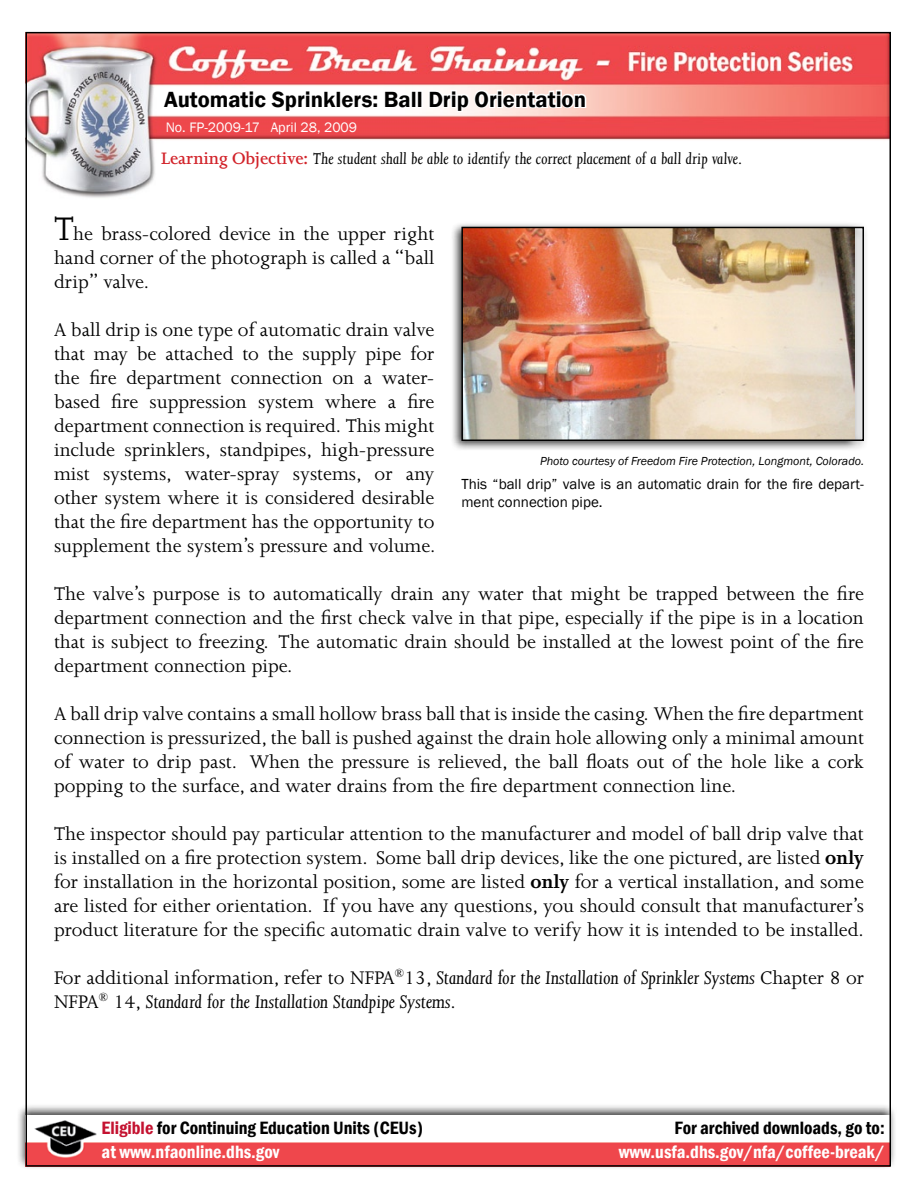
<style>
.page{position:relative;width:918px;height:1188px;background:#fff}
.page>*{position:absolute;margin:0;border:0;box-sizing:border-box;transform-origin:0 0}
.Topic_-_18pt{font:600 22.65px "Franklin Gothic";color:#000}
.Body_text_14pt{font:21px/24px "Joanna MT Std";color:#000;text-align:justify}
.Body_text_14pt-2{font:italic 21px/24px "Joanna MT Std";color:#000}
.t1{font:600 condensed 18.3px "Franklin Gothic";color:#000}
.t2{font:600 condensed 18.3px "Franklin Gothic";color:#fff}
.Body_text_14pt-3{font:italic 18px "Joanna MT Std";color:#000}
.t3{font:15px/18px "Franklin Gothic";color:#000}
.t4{font:14.1px "Franklin Gothic";color:#fff}
.t5{font:italic 12px "Franklin Gothic";color:#000}
.s1{font-weight:600;font-style:normal;font-size:19.05px;color:#d2232a}
.s2{font-size:37.5px}
.s3{font-weight:700}
.s4{font-style:normal}
.s5{color:#c41230}
</style>
<div class="page">
<img style="left:25px;top:33px;width:863px;height:172px">
<svg style="left:160px;top:88px;width:253px;height:29px"></svg>
<svg style="left:427px;top:88px;width:161px;height:29px"></svg>
<div style="left:16px;top:1103px;width:887px;height:73px;background:#000;opacity:.75"></div>
<img style="left:25px;top:1115px;width:863px;height:51px">
<div style="left:450px;top:221px;width:425px;height:238px;background:#000;opacity:.75"></div>
<img style="left:464px;top:230px;width:391px;height:208px">
<div style="left:461px;top:227px;width:403px;height:214px;border:2px solid #000"></div>
<p class="Topic_-_18pt" style="left:164px;top:85px;width:424px">Automatic Sprinklers: Ball Drip Orientation</p>
<p class="t4" style="left:166px;top:118px;width:193px">No. FP-2009-17 April 28, 2009</p>
<p class="Body_text_14pt-3" style="left:161px;top:148px;width:583px"><span class="s1">Learning Objective:</span> The student shall be able to identify the correct placement of a ball drip valve.</p>
<p class="Body_text_14pt" style="left:54px;top:221px;width:382px"><span class="s2">T</span>he brass-colored device in the upper right hand corner of the photograph is called a “ball drip” valve.</p>
<p class="Body_text_14pt" style="left:54px;top:317px;width:383px">A ball drip is one type of automatic drain valve that may be attached to the supply pipe for the fire department connection on a water&shy;based fire suppression system where a fire department connection is required. This might include sprinklers, standpipes, high-pressure mist systems, water-spray systems, or any other system where it is considered desirable that the fire department has the opportunity to supplement the system’s pressure and volume.</p>
<p class="Body_text_14pt" style="left:54px;top:581px;width:812px">The valve’s purpose is to automatically drain any water that might be trapped between the fire department connection and the first check valve in that pipe, especially if the pipe is in a location that is subject to freezing. The automatic drain should be installed at the lowest point of the fire department connection pipe.</p>
<p class="Body_text_14pt" style="left:54px;top:701px;width:812px">A ball drip valve contains a small hollow brass ball that is inside the casing. When the fire department connection is pressurized, the ball is pushed against the drain hole allowing only a minimal amount of water to drip past. When the pressure is relieved, the ball floats out of the hole like a cork popping to the surface, and water drains from the fire department connection line.</p>
<p class="Body_text_14pt" style="left:54px;top:821px;width:812px">The inspector should pay particular attention to the manufacturer and model of ball drip valve that is installed on a fire protection system. Some ball drip devices, like the one pictured, are listed <span class="s3">only </span>for installation in the horizontal position, some are listed <span class="s3">only</span> for a vertical installation, and some are listed for either orientation. If you have any questions, you should consult that manufacturer’s product literature for the specific automatic drain valve to verify how it is intended to be installed.</p>
<p class="Body_text_14pt-2" style="left:54px;top:965px;width:812px"><span class="s4">For additional information, refer to NFPA</span><sup>®</sup><span class="s4">13,</span> Standard for the Installation of Sprinkler Systems <span class="s4">Chapter 8 or<br>NFPA</span><sup>®</sup> <span class="s4">14,</span> Standard for the Installation Standpipe Systems<span class="s4">.</span></p>
<p class="t5" style="left:540px;top:453px;width:326px">Photo courtesy of Freedom Fire Protection, Longmont, Colorado.</p>
<p class="t3" style="left:461px;top:475px;width:404px">This “ball drip” valve is an automatic drain for the fire depart&shy;ment connection pipe.</p>
<p class="t1" style="left:102px;top:1115px;width:323px"><span class="s5">Eligible</span> for Continuing Education Units (CEUs)</p>
<p class="t2" style="left:102px;top:1139px;width:179px">at www.nfaonline.dhs.gov</p>
<p class="t1" style="left:675px;top:1115px;width:212px">For archived downloads, go to:</p>
<p class="t2" style="left:619px;top:1139px;width:267px">www.usfa.dhs.gov/nfa/coffee-break/</p>
</div>
